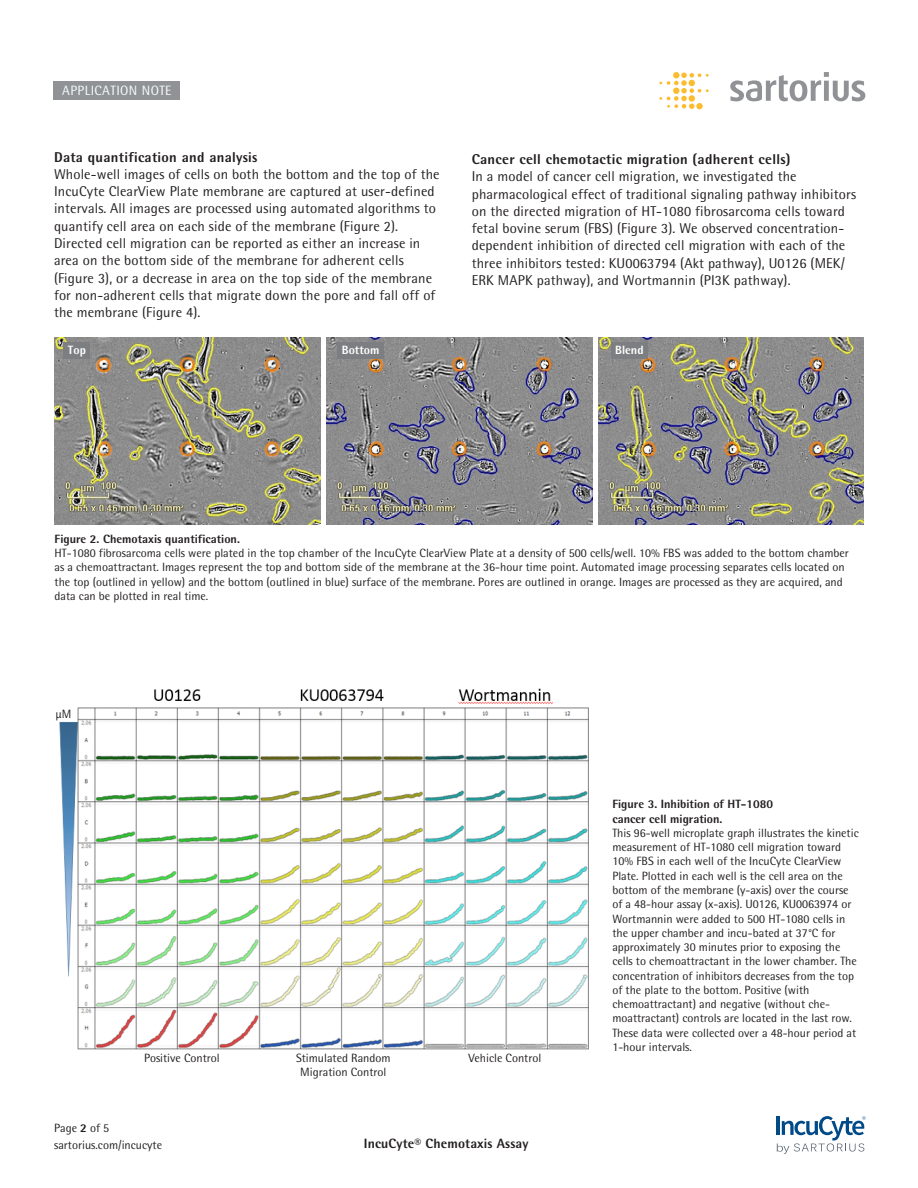
<style>
.page{position:relative;width:918px;height:1188px;background:#fff}
.page>*{position:absolute;margin:0;border:0;box-sizing:border-box;transform-origin:0 0}
.t1{font:14.25px/17.2px "Sartorius Rotis Sans 2013";letter-spacing:.01em;color:#231f20}
.t2{font:800 14.25px "Sartorius Rotis Sans 2013";letter-spacing:.02em;color:#231f20}
.t3{font:800 13.5px "Sartorius Rotis Sans 2013";letter-spacing:.01em;color:#231f20}
.t4{font:13.5px "Sartorius Rotis Sans 2013";letter-spacing:.03em;color:#f4ffff}
.t5{font:12px/14.2px "Sartorius Rotis Sans 2013";color:#231f20}
.t6{font:800 12px "Sartorius Rotis Sans 2013";color:#fff}
.s1{font-weight:800}
</style>
<div class="page">
<img style="left:599px;top:337px;width:264px;height:187px">
<img style="left:327px;top:337px;width:266px;height:187px">
<img style="left:55px;top:337px;width:266px;height:187px">
<div style="left:64px;top:342px;width:26px;height:17px;background:#7c7e81"></div>
<div style="left:338px;top:342px;width:46px;height:17px;background:#7c7e81"></div>
<div style="left:611px;top:342px;width:37px;height:17px;background:#7c7e81"></div>
<img style="left:59px;top:688px;width:530px;height:362px">
<div style="left:54px;top:81px;width:126px;height:18px;background:#919295"></div>
<svg style="left:777px;top:1116px;width:88px;height:38px"></svg>
<svg style="left:659px;top:72px;width:50px;height:37px"></svg>
<svg style="left:730px;top:72px;width:135px;height:30px"></svg>
<p class="t4" style="left:62px;top:82px;width:111px">APPLICATION NOTE</p>
<p class="t1" style="left:54px;top:148px;width:387px"><span class="s1">Data quantification and analysis<br></span>Whole-well images of cells on both the bottom and the top of the IncuCyte ClearView Plate membrane are captured at user-defined intervals. All images are processed using automated algorithms to quantify cell area on each side of the membrane (Figure 2).<br>Directed cell migration can be reported as either an increase in area on the bottom side of the membrane for adherent cells (Figure 3), or a decrease in area on the top side of the membrane for non-adherent cells that migrate down the pore and fall off of the membrane (Figure 4).</p>
<p class="t2" style="left:472px;top:150px;width:320px">Cancer cell chemotactic migration (adherent cells)</p>
<p class="t1" style="left:472px;top:168px;width:386px">In a model of cancer cell migration, we investigated the pharmacological effect of traditional signaling pathway inhibitors on the directed migration of HT-1080 fibrosarcoma cells toward fetal bovine serum (FBS) (Figure 3). We observed concentration&shy;dependent inhibition of directed cell migration with each of the three inhibitors tested: KU0063794 (Akt pathway), U0126 (MEK/ ERK MAPK pathway), and Wortmannin (PI3K pathway).</p>
<p class="t6" style="left:68px;top:343px;width:20px">Top</p>
<p class="t6" style="left:342px;top:343px;width:39px">Bottom</p>
<p class="t6" style="left:615px;top:343px;width:30px">Blend</p>
<p class="t5" style="left:55px;top:532px;width:796px"><span class="s1">Figure 2. Chemotaxis quantification.<br></span>HT-1080 fibrosarcoma cells were plated in the top chamber of the IncuCyte ClearView Plate at a density of 500 cells/well. 10% FBS was added to the bottom chamber as a chemoattractant. Images represent the top and bottom side of the membrane at the 36-hour time point. Automated image processing separates cells located on the top (outlined in yellow) and the bottom (outlined in blue) surface of the membrane. Pores are outlined in orange. Images are processed as they are acquired, and data can be plotted in real time.</p>
<p class="t5" style="left:56px;top:706px;width:17px">µM</p>
<p class="t5" style="left:144px;top:1050px;width:77px">Positive Control</p>
<p class="t5" style="left:296px;top:1050px;width:96px">Stimulated Random</p>
<p class="t5" style="left:300px;top:1065px;width:88px">Migration Control</p>
<p class="t5" style="left:468px;top:1050px;width:74px">Vehicle Control</p>
<p class="t5" style="left:54px;top:1119px;width:109px;line-height:16.8px">Page <span class="s1">2</span> of 5 sartorius.com/incucyte</p>
<p class="t3" style="left:364px;top:1135px;width:166px">IncuCyte® Chemotaxis Assay</p>
<p class="t5" style="left:612px;top:797px;width:248px"><span class="s1">Figure 3. Inhibition of HT-1080<br>cancer cell migration.<br></span>This 96-well microplate graph illustrates the kinetic measurement of HT-1080 cell migration toward 10% FBS in each well of the IncuCyte ClearView Plate. Plotted in each well is the cell area on the bottom of the membrane (y-axis) over the course of a 48-hour assay (x-axis). U0126, KU0063974 or Wortmannin were added to 500 HT-1080 cells in the upper chamber and incu-bated at 37°C for approximately 30 minutes prior to exposing the cells to chemoattractant in the lower chamber. The concentration of inhibitors decreases from the top of the plate to the bottom. Positive (with chemoattractant) and negative (without che&shy;moattractant) controls are located in the last row.<br>These data were collected over a 48-hour period at 1-hour intervals.</p>
</div>
